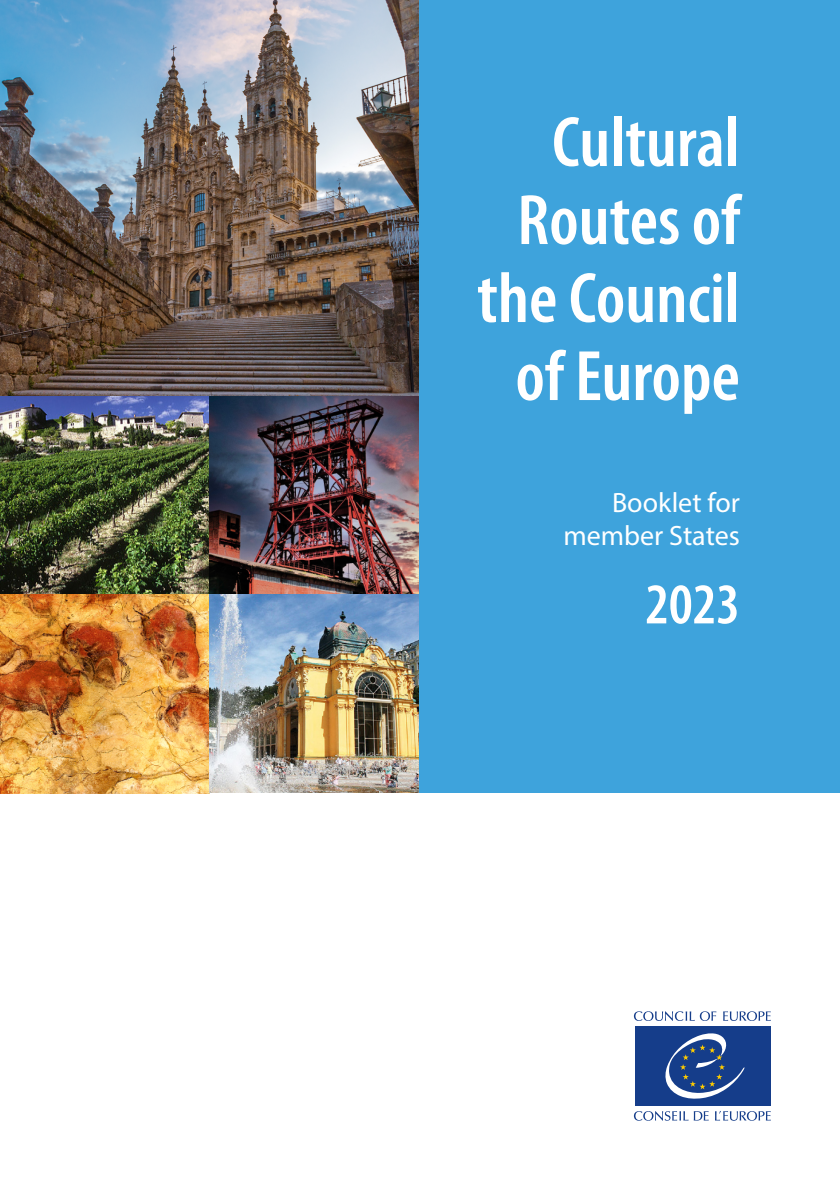
<style>
.page{position:relative;width:840px;height:1191px;background:#fff}
.page>*{position:absolute;margin:0;border:0;box-sizing:border-box;transform-origin:0 0}
.t1{font:600 condensed 72px/78px "Myriad Pro";color:#fff;text-align:right}
.t2{font:600 condensed 58px "Myriad Pro";color:#fff}
.t3{font:28px/33.6px "Myriad Pro";color:#fff;text-align:right}
</style>
<div class="page">
<img style="left:0;top:0;width:418px;height:793px">
<div style="left:418px;top:0;width:421px;height:793px;background:#3ea3dc"></div>
<svg style="left:723px;top:1011px;width:47px;height:10px"></svg>
<svg style="left:633px;top:1011px;width:83px;height:10px"></svg>
<svg style="left:715px;top:1111px;width:55px;height:9px"></svg>
<svg style="left:633px;top:1111px;width:75px;height:9px"></svg>
<div style="left:634px;top:1026px;width:136px;height:79px;background:#153d8a"></div>
<svg style="left:665px;top:1033px;width:79px;height:66px"></svg>
<p class="t1" style="left:477px;top:102px;width:264px">Cultural<br>Routes of the Council of Europe</p>
<p class="t3" style="left:563px;top:485px;width:178px">Booklet for member States</p>
<p class="t2" style="left:644px;top:568px;width:96px">2023</p>
</div>
